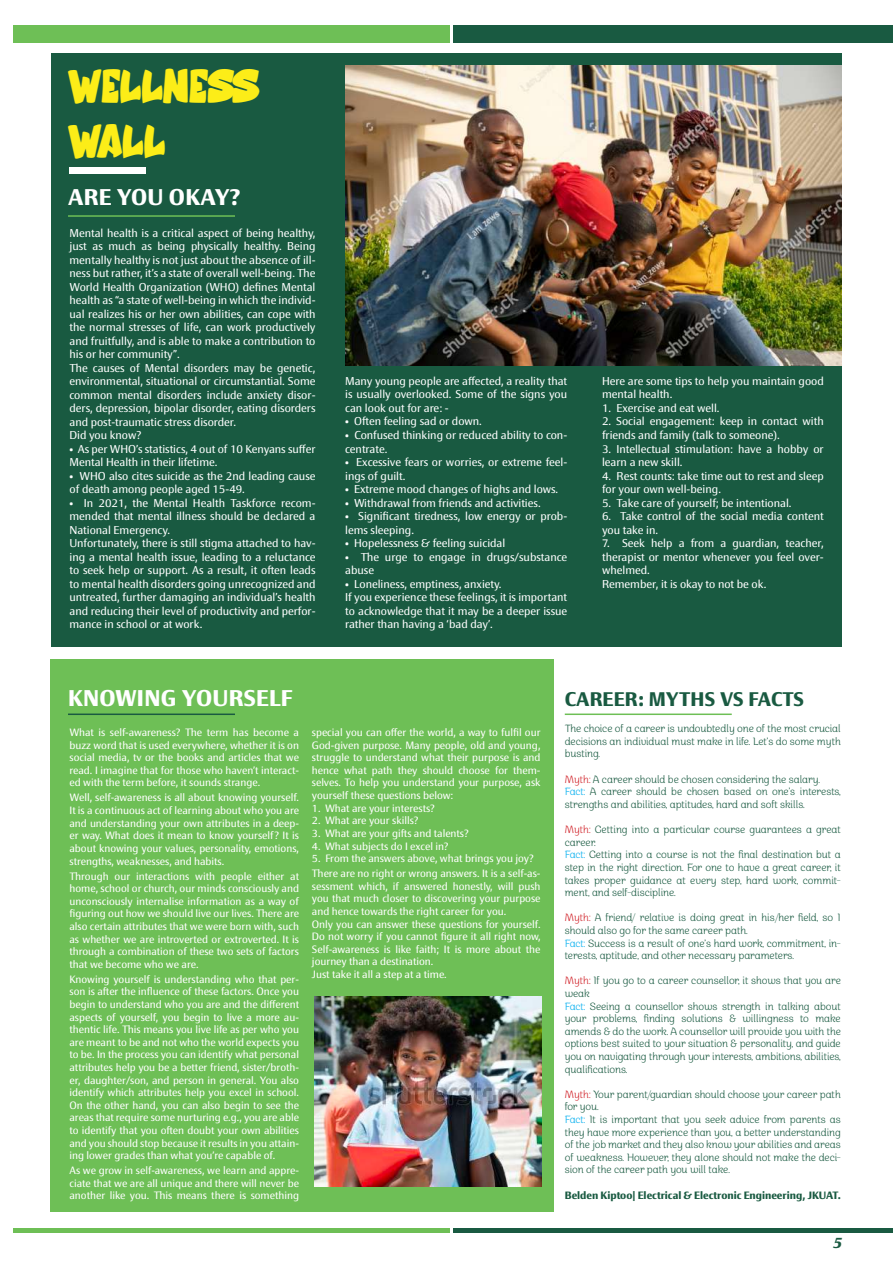
<style>
.page{position:relative;width:893px;height:1263px;background:#fff}
.page>*{position:absolute;margin:0;border:0;box-sizing:border-box;transform-origin:0 0}
.t1{font:27px/55.5px "Honey Bear";letter-spacing:.015em;color:#fced18}
.t2{font:700 22.5px "Epoca Classic";letter-spacing:.01em;color:#fff}
.t3{font:700 19.5px "Epoca Classic";letter-spacing:-.005em;color:#195a41}
.t4{font:italic 700 15px "Epoca Classic";color:#195a41}
.t5{font:11.25px/13.5px "Epoca Classic";color:#fff}
.t6{font:10.5px/12.6px "Epoca Classic";color:#fff;text-align:justify}
.t7{font:300 10.5px/12.6px "Appetite Pro";color:#195a41}
.t8{font:700 10.5px "Epoca Classic";color:#195a41}
.s1{color:#d1232a}
.s2{color:#00aeef}
</style>
<div class="page">
<div style="left:453px;top:26px;width:440px;height:17px;background:#195a41"></div>
<div style="left:14px;top:26px;width:436px;height:17px;background:#6ebf56"></div>
<hr style="left:453px;top:1229px;width:440px;height:4px;background:#195a41">
<hr style="left:14px;top:1229px;width:436px;height:4px;background:#6ebf56">
<div style="left:51px;top:659px;width:503px;height:553px;background:#6ebf56"></div>
<div style="left:51px;top:53px;width:791px;height:593px;background:#195a41"></div>
<hr style="left:68px;top:215px;width:167px;height:2px;background:#6ebf56">
<hr style="left:68px;top:713px;width:167px;height:2px;background:#195a41">
<hr style="left:565px;top:713px;width:167px;height:2px;background:#6ebf56">
<div style="left:69px;top:168px;width:77px;height:6px;background:#fff"></div>
<img style="left:314px;top:997px;width:228px;height:190px">
<img style="left:345px;top:66px;width:497px;height:300px">
<h1 class="t1" style="left:68px;top:66px;width:193px">WELLNESS<br>WALL</h1>
<h2 class="t2" style="left:68px;top:182px;width:174px">ARE YOU OKAY?</h2>
<p class="t5" style="left:70px;top:226px;width:248px">Mental health is a critical aspect of being healthy, just as much as being physically healthy. Being mentally healthy is not just about the absence of ill&shy;ness but rather, it’s a state of overall well-being. The World Health Organization (WHO) defines Mental health as “a state of well-being in which the individ&shy;ual realizes his or her own abilities, can cope with the normal stresses of life, can work productively and fruitfully, and is able to make a contribution to his or her community”.<br>The causes of Mental disorders may be genetic, environmental, situational or circumstantial. Some common mental disorders include anxiety disor&shy;ders, depression, bipolar disorder, eating disorders and post-traumatic stress disorder.<br>Did you know?</p>
<p class="t5" style="left:70px;top:442px;width:248px">• As per WHO’s statistics, 4 out of 10 Kenyans suffer<br>Mental Health in their lifetime.</p>
<p class="t5" style="left:70px;top:469px;width:248px">• WHO also cites suicide as the 2nd leading cause of death among people aged 15-49.</p>
<p class="t5" style="left:70px;top:496px;width:248px">• In 2021, the Mental Health Taskforce recom&shy;mended that mental illness should be declared a National Emergency.<br>Unfortunately, there is still stigma attached to hav&shy;ing a mental health issue, leading to a reluctance to seek help or support. As a result, it often leads to mental health disorders going unrecognized and untreated, further damaging an individual’s health and reducing their level of productivity and perfor&shy;mance in school or at work.</p>
<p class="t5" style="left:345px;top:374px;width:224px;text-align:justify">Many young people are affected, a reality that is usually overlooked. Some of the signs you can look out for are: -</p>
<p class="t5" style="left:345px;top:415px;width:138px">• Often feeling sad or down.</p>
<p class="t5" style="left:345px;top:428px;width:223px">• Confused thinking or reduced ability to con&shy;centrate.</p>
<p class="t5" style="left:345px;top:455px;width:223px">• Excessive fears or worries, or extreme feel&shy;ings of guilt.</p>
<p class="t5" style="left:345px;top:482px;width:214px">• Extreme mood changes of highs and lows.</p>
<p class="t5" style="left:345px;top:496px;width:197px">• Withdrawal from friends and activities.</p>
<p class="t5" style="left:345px;top:509px;width:223px">• Significant tiredness, low energy or prob&shy;lems sleeping.</p>
<p class="t5" style="left:345px;top:536px;width:162px">• Hopelessness &amp; feeling suicidal</p>
<p class="t5" style="left:345px;top:550px;width:224px">• The urge to engage in drugs/substance abuse</p>
<p class="t5" style="left:345px;top:577px;width:224px">• Loneliness, emptiness, anxiety.<br>If you experience these feelings, it is important to acknowledge that it may be a deeper issue rather than having a ‘bad day’.</p>
<p class="t5" style="left:602px;top:374px;width:223px">Here are some tips to help you maintain good mental health.</p>
<p class="t5" style="left:602px;top:401px;width:119px">1. Exercise and eat well.</p>
<p class="t5" style="left:602px;top:415px;width:223px">2. Social engagement: keep in contact with friends and family (talk to someone).</p>
<p class="t5" style="left:602px;top:442px;width:223px">3. Intellectual stimulation: have a hobby or learn a new skill.</p>
<p class="t5" style="left:602px;top:469px;width:223px">4. Rest counts: take time out to rest and sleep for your own well-being.</p>
<p class="t5" style="left:602px;top:496px;width:191px">5. Take care of yourself; be intentional.</p>
<p class="t5" style="left:602px;top:509px;width:223px">6. Take control of the social media content you take in.</p>
<p class="t5" style="left:602px;top:536px;width:223px">7. Seek help a from a guardian, teacher, therapist or mentor whenever you feel over&shy;whelmed.<br>Remember, it is okay to not be ok.</p>
<h2 class="t2" style="left:68px;top:684px;width:226px">KNOWING YOURSELF</h2>
<h3 class="t3" style="left:565px;top:687px;width:241px">CAREER: MYTHS VS FACTS</h3>
<p class="t6" style="left:70px;top:726px;width:231px">What is self-awareness? The term has become a buzz word that is used everywhere, whether it is on social media, tv or the books and articles that we read. I imagine that for those who haven’t interact&shy;ed with the term before, it sounds strange.</p>
<p class="t6" style="left:70px;top:791px;width:231px">Well, self-awareness is all about knowing yourself.<br>It is a continuous act of learning about who you are and understanding your own attributes in a deep&shy;er way. What does it mean to know yourself? It is about knowing your values, personality, emotions, strengths, weaknesses, and habits.</p>
<p class="t6" style="left:70px;top:869px;width:231px">Through our interactions with people either at home, school or church, our minds consciously and unconsciously internalise information as a way of figuring out how we should live our lives. There are also certain attributes that we were born with, such as whether we are introverted or extroverted. It is through a combination of these two sets of factors that we become who we are.</p>
<p class="t6" style="left:70px;top:972px;width:231px">Knowing yourself is understanding who that per&shy;son is after the influence of these factors. Once you begin to understand who you are and the different aspects of yourself, you begin to live a more au&shy;thentic life. This means you live life as per who you are meant to be and not who the world expects you to be. In the process you can identify what personal attributes help you be a better friend, sister/broth&shy;er, daughter/son, and person in general. You also identify which attributes help you excel in school.<br>On the other hand, you can also begin to see the areas that require some nurturing e.g., you are able to identify that you often doubt your own abilities and you should stop because it results in you attain&shy;ing lower grades than what you’re capable of.</p>
<p class="t6" style="left:70px;top:1164px;width:231px">As we grow in self-awareness, we learn and appre&shy;ciate that we are all unique and there will never be another like you. This means there is something</p>
<p class="t6" style="left:312px;top:726px;width:230px">special you can offer the world, a way to fulfil our God-given purpose. Many people, old and young, struggle to understand what their purpose is and hence what path they should choose for them&shy;selves. To help you understand your purpose, ask yourself these questions below:</p>
<p class="t6" style="left:312px;top:801px;width:124px">1. What are your interests?</p>
<p class="t6" style="left:312px;top:814px;width:108px">2. What are your skills?</p>
<p class="t6" style="left:312px;top:827px;width:158px">3. What are your gifts and talents?</p>
<p class="t6" style="left:312px;top:839px;width:138px">4. What subjects do I excel in?</p>
<p class="t6" style="left:312px;top:851px;width:230px;line-height:15px">5. From the answers above, what brings you joy?<br>There are no right or wrong answers. It is a self-as-</p>
<p class="t6" style="left:312px;top:879px;width:230px;text-align:left">sessment which, if answered honestly, will push you that much closer to discovering your purpose and hence towards the right career for you.<br>Only you can answer these questions for yourself.<br>Do not worry if you cannot figure it all right now, Self-awareness is like faith; It is more about the journey than a destination.<br>Just take it all a step at a time.</p>
<p class="t7" style="left:565px;top:722px;width:278px;text-align:justify">The choice of a career is undoubtedly one of the most crucial decisions an individual must make in life. Let’s do some myth busting.</p>
<p class="t7" style="left:565px;top:773px;width:278px"><span class="s1">Myth:</span> A career should be chosen considering the salary.<br><span class="s2">Fact:</span> A career should be chosen based on one’s interests, strengths and abilities, aptitudes, hard and soft skills.</p>
<p class="t7" style="left:565px;top:823px;width:278px"><span class="s1">Myth:</span> Getting into a particular course guarantees a great career.<br><span class="s2">Fact:</span> Getting into a course is not the final destination but a step in the right direction. For one to have a great career, it takes proper guidance at every step, hard work, commit&shy;ment, and self-discipline.</p>
<p class="t7" style="left:565px;top:911px;width:278px"><span class="s1">Myth:</span> A friend/ relative is doing great in his/her field, so I should also go for the same career path.<br><span class="s2">Fact:</span> Success is a result of one’s hard work, commitment, in&shy;terests, aptitude, and other necessary parameters.</p>
<p class="t7" style="left:565px;top:974px;width:278px"><span class="s1">Myth:</span> If you go to a career counsellor, it shows that you are weak<br><span class="s2">Fact:</span> Seeing a counsellor shows strength in talking about your problems, finding solutions &amp; willingness to make amends &amp; do the work. A counsellor will provide you with the options best suited to your situation &amp; personality, and guide you on navigating through your interests, ambitions, abilities, qualifications.</p>
<p class="t7" style="left:565px;top:1088px;width:278px"><span class="s1">Myth:</span> Your parent/guardian should choose your career path for you.<br><span class="s2">Fact:</span> It is important that you seek advice from parents as they have more experience than you, a better understanding of the job market and they also know your abilities and areas of weakness. However, they alone should not make the deci&shy;sion of the career path you will take.</p>
<p class="t8" style="left:565px;top:1188px;width:277px">Belden Kiptoo| Electrical &amp; Electronic Engineering, JKUAT.</p>
<h3 class="t4" style="left:833px;top:1232px;width:10px">5</h3>
</div>
